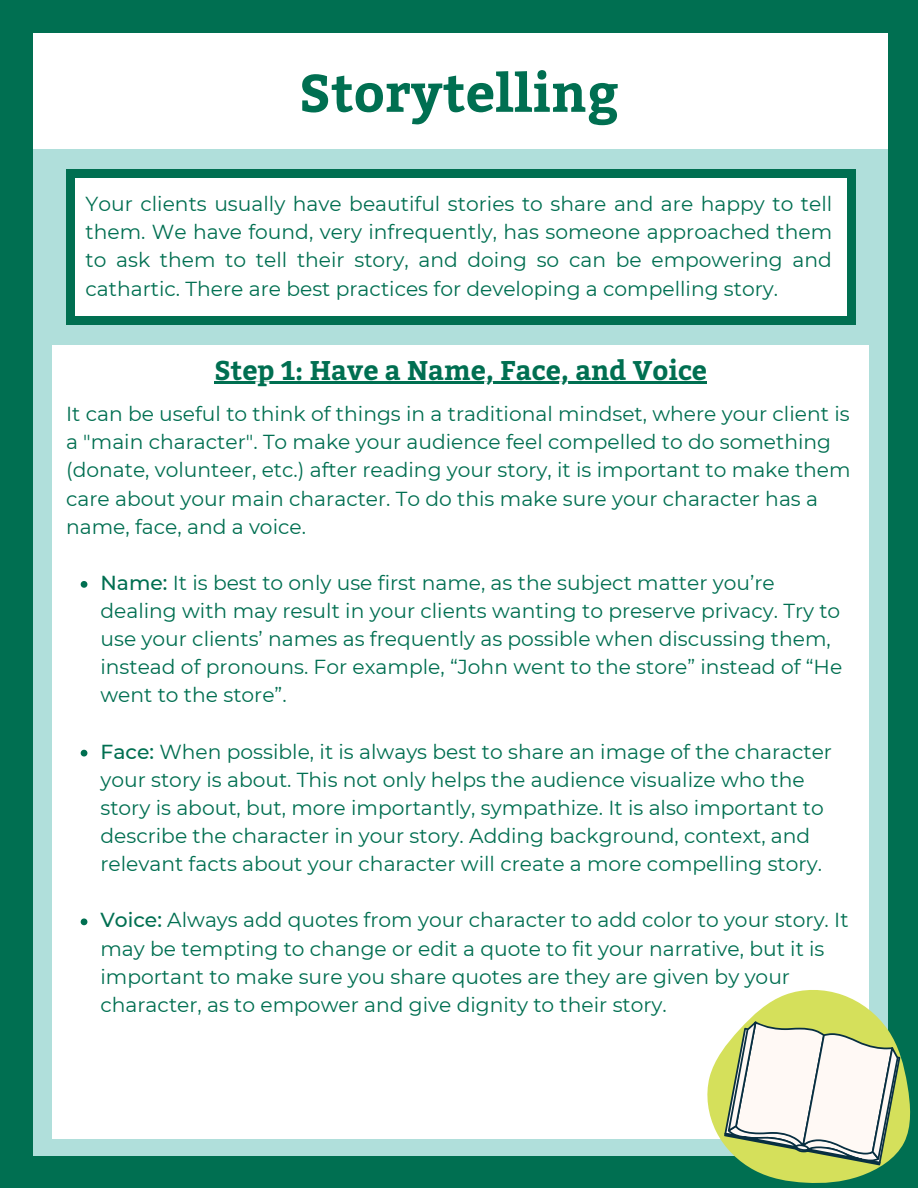
<style>
.page{position:relative;width:918px;height:1188px;background:#006f51}
.page>*{position:absolute;margin:0;border:0;box-sizing:border-box;transform-origin:0 0}
.t1{font:700 52.5px "Bitter";color:#006f51}
.t2{font:700 27px "Bitter";color:#006f51}
.t3{font:20.25px/28.2px "Montserrat";color:#006f51}
.s1{font-weight:500}
</style>
<div class="page">
<div style="left:34px;top:33px;width:854px;height:1122px;background:#b0dfdb"></div>
<div style="left:34px;top:33px;width:854px;height:115px;background:#fff"></div>
<div style="left:53px;top:345px;width:816px;height:794px;background:#fff"></div>
<div style="left:66px;top:169px;width:789px;height:156px;background:#006f51"></div>
<div style="left:75px;top:178px;width:771px;height:138px;background:#fff"></div>
<svg style="left:81px;top:581px;width:6px;height:7px"></svg>
<svg style="left:81px;top:750px;width:6px;height:6px"></svg>
<svg style="left:81px;top:918px;width:6px;height:7px"></svg>
<hr style="left:214px;top:382px;width:214px;height:2px;background:#006f51">
<hr style="left:428px;top:382px;width:279px;height:2px;background:#006f51">
<svg style="left:705px;top:990px;width:206px;height:193px"></svg>
<h1 class="t1" style="left:299px;top:62px;width:321px">Storytelling</h1>
<p class="t3" style="left:86px;top:189px;width:748px;text-align:justify">Your clients usually have beautiful stories to share and are happy to tell them. We have found, very infrequently, has someone approached them to ask them to tell their story, and doing so can be empowering and cathartic. There are best practices for developing a compelling story.</p>
<h2 class="t2" style="left:214px;top:354px;width:494px">Step 1: Have a Name, Face, and Voice</h2>
<p class="t3" style="left:66px;top:399px;width:786px">It can be useful to think of things in a traditional mindset, where your client is a "main character". To make your audience feel compelled to do something (donate, volunteer, etc.) after reading your story, it is important to make them care about your main character. To do this make sure your character has a name, face, and a voice.</p>
<p class="t3" style="left:100px;top:568px;width:743px"><span class="s1">Name:</span> It is best to only use first name, as the subject matter you’re dealing with may result in your clients wanting to preserve privacy. Try to use your clients’ names as frequently as possible when discussing them, instead of pronouns. For example, “John went to the store” instead of “He went to the store”.</p>
<p class="t3" style="left:100px;top:737px;width:733px"><span class="s1">Face:</span> When possible, it is always best to share an image of the character your story is about. This not only helps the audience visualize who the story is about, but, more importantly, sympathize. It is also important to describe the character in your story. Adding background, context, and relevant facts about your character will create a more compelling story.</p>
<p class="t3" style="left:100px;top:905px;width:750px"><span class="s1">Voice:</span> Always add quotes from your character to add color to your story. It may be tempting to change or edit a quote to fit your narrative, but it is important to make sure you share quotes are they are given by your character, as to empower and give dignity to their story.</p>
</div>
